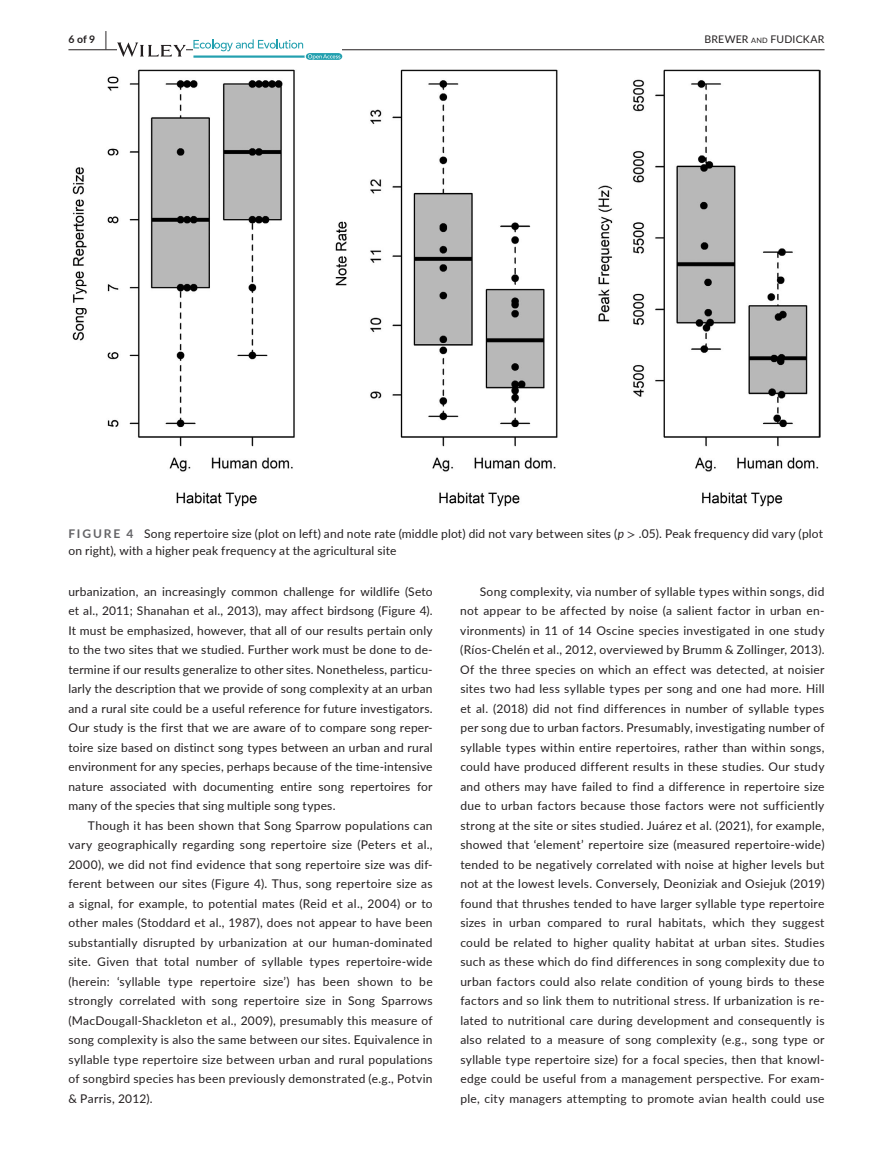
<style>
.page{position:relative;width:893px;height:1174px;background:#fff}
.page>*{position:absolute;margin:0;border:0;box-sizing:border-box;transform-origin:0 0}
.t1{font:12px/19.5px "Lato";letter-spacing:.015em;color:#231f20;text-align:justify}
.t2{font:10.5px "Lato";letter-spacing:.02em;color:#231f20}
.t3{font:700 10.5px "Lato";color:#231f20}
.s1{font-size:19.5px}
.s2{font-size:7.35px}
.s3{font-weight:700;color:#636366}
.s4{font-style:italic}
.s5{font-family:"STIX Two Text"}
</style>
<div class="page">
<hr style="left:68px;top:49px;width:756px;height:1px;background:#231f20">
<svg style="left:117px;top:42px;width:69px;height:15px"></svg>
<svg style="left:193px;top:39px;width:149px;height:21px"></svg>
<img style="left:72px;top:69px;width:749px;height:437px">
<p class="t3" style="left:68px;top:31px;width:40px">6 of 9 <span class="s1">|</span></p>
<p class="t2" style="left:704px;top:31px;width:121px">BREWER <span class="s2">and</span> FUDICKAR</p>
<p class="t1" style="left:68px;top:525px;width:756px;line-height:16.5px"><span class="s3">FIGURE 4</span> Song repertoire size (plot on left) and note rate (middle plot) did not vary between sites (<span class="s4">p</span> <span class="s5">&gt;</span> .05). Peak frequency did vary (plot on right), with a higher peak frequency at the agricultural site</p>
<p class="t1" style="left:68px;top:581px;width:366px">urbanization, an increasingly common challenge for wildlife (Seto et al., 2011; Shanahan et al., 2013), may affect birdsong (Figure 4).<br>It must be emphasized, however, that all of our results pertain only to the two sites that we studied. Further work must be done to de&shy;termine if our results generalize to other sites. Nonetheless, particu&shy;larly the description that we provide of song complexity at an urban and a rural site could be a useful reference for future investigators.<br>Our study is the first that we are aware of to compare song reper&shy;toire size based on distinct song types between an urban and rural environment for any species, perhaps because of the time-intensive nature associated with documenting entire song repertoires for many of the species that sing multiple song types.</p>
<p class="t1" style="left:68px;top:815px;width:366px;text-indent:20px">Though it has been shown that Song Sparrow populations can vary geographically regarding song repertoire size (Peters et al., 2000), we did not find evidence that song repertoire size was dif&shy;ferent between our sites (Figure 4). Thus, song repertoire size as a signal, for example, to potential mates (Reid et al., 2004) or to other males (Stoddard et al., 1987), does not appear to have been substantially disrupted by urbanization at our human-dominated site. Given that total number of syllable types repertoire-wide (herein: ‘syllable type repertoire size’) has been shown to be strongly correlated with song repertoire size in Song Sparrows (MacDougall-Shackleton et al., 2009), presumably this measure of song complexity is also the same between our sites. Equivalence in syllable type repertoire size between urban and rural populations of songbird species has been previously demonstrated (e.g., Potvin &amp; Parris, 2012).</p>
<p class="t1" style="left:460px;top:581px;width:366px;text-indent:20px">Song complexity, via number of syllable types within songs, did not appear to be affected by noise (a salient factor in urban en&shy;vironments) in 11 of 14 Oscine species investigated in one study (Ríos-Chelén et al., 2012, overviewed by Brumm &amp; Zollinger, 2013).<br>Of the three species on which an effect was detected, at noisier sites two had less syllable types per song and one had more. Hill et al. (2018) did not find differences in number of syllable types per song due to urban factors. Presumably, investigating number of syllable types within entire repertoires, rather than within songs, could have produced different results in these studies. Our study and others may have failed to find a difference in repertoire size due to urban factors because those factors were not sufficiently strong at the site or sites studied. Juárez et al. (2021), for example, showed that ‘element’ repertoire size (measured repertoire-wide) tended to be negatively correlated with noise at higher levels but not at the lowest levels. Conversely, Deoniziak and Osiejuk (2019) found that thrushes tended to have larger syllable type repertoire sizes in urban compared to rural habitats, which they suggest could be related to higher quality habitat at urban sites. Studies such as these which do find differences in song complexity due to urban factors could also relate condition of young birds to these factors and so link them to nutritional stress. If urbanization is re&shy;lated to nutritional care during development and consequently is also related to a measure of song complexity (e.g., song type or syllable type repertoire size) for a focal species, then that knowl&shy;edge could be useful from a management perspective. For exam&shy;ple, city managers attempting to promote avian health could use</p>
</div>
